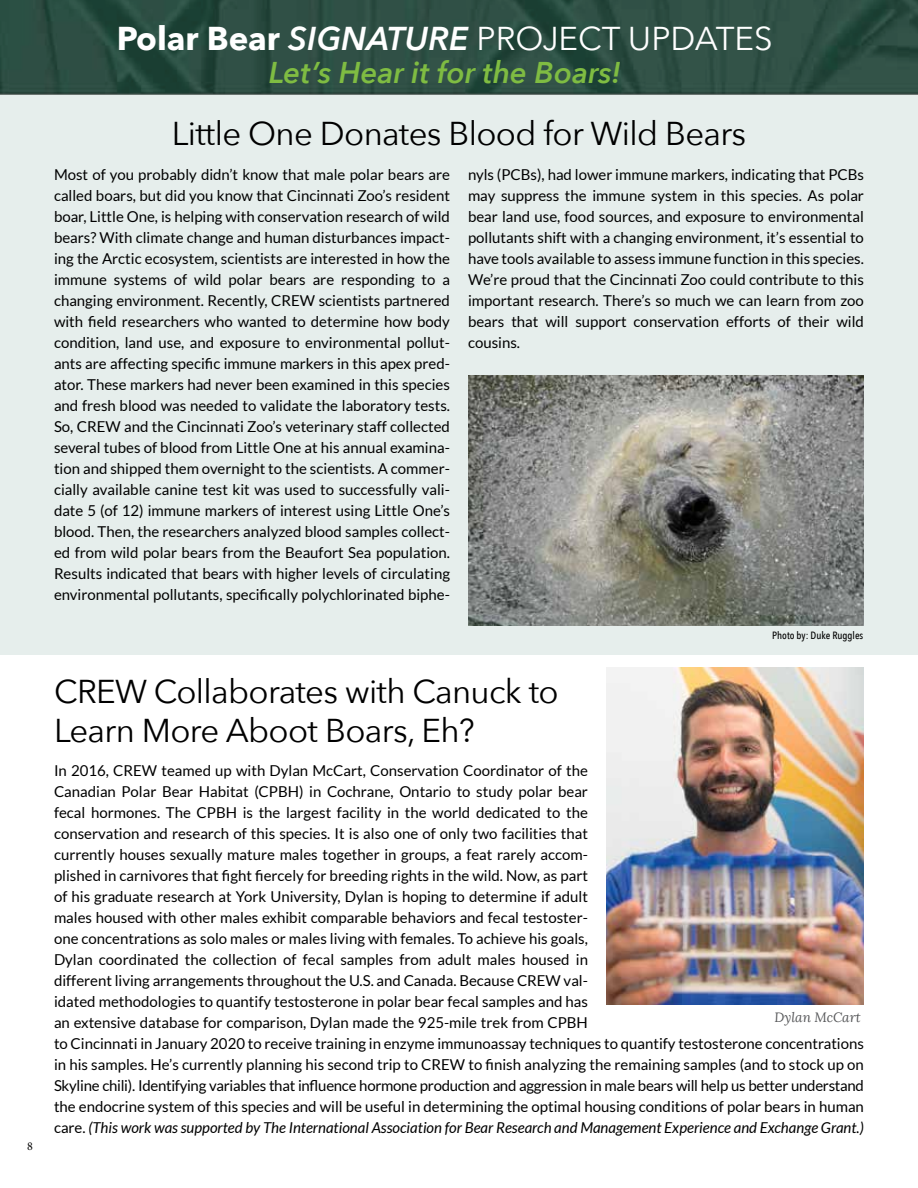
<style>
.page{position:relative;width:918px;height:1188px;background:#fff}
.page>*{position:absolute;margin:0;border:0;box-sizing:border-box;transform-origin:0 0}
.t1{font:33px/39.6px "Avenir Next";letter-spacing:-.02em;color:#000}
.t2{font:33px "Avenir Next";color:#fff}
.t3{font:italic 600 30px "Avenir Next";color:#7fbc42}
.t4{font:15px/21px "Lato";color:#000;text-align:justify}
.t5{font:italic 13.5px "Lora";color:#58595b}
.t6{font:12px "Minion Pro";color:#000}
.t7{font:500 10.5px "Avenir Next Condensed";color:#000}
.s1{font-weight:700}
.s2{font-weight:600;font-style:italic}
.s3{font-style:italic}
</style>
<div class="page">
<div style="left:0;top:94px;width:918px;height:561px;background:#e6eeec"></div>
<img style="left:0;top:0;width:918px;height:94px">
<img style="left:468px;top:375px;width:396px;height:250px">
<img style="left:606px;top:668px;width:258px;height:337px">
<p class="t6" style="left:27px;top:1138px;width:7px">8</p>
<h1 class="t2" style="left:117px;top:11px;width:658px"><span class="s1">Polar Bear</span> <span class="s2">SIGNATURE</span> PROJECT UPDATES</h1>
<h2 class="t3" style="left:269px;top:47px;width:353px">Let’s Hear it for the Boars!</h2>
<h1 class="t1" style="left:172px;top:113px;width:576px">Little One Donates Blood for Wild Bears</h1>
<p class="t4" style="left:54px;top:164px;width:398px">Most of you probably didn’t know that male polar bears are called boars, but did you know that Cincinnati Zoo’s resident boar, Little One, is helping with conservation research of wild bears? With climate change and human disturbances impact&shy;ing the Arctic ecosystem, scientists are interested in how the immune systems of wild polar bears are responding to a changing environment. Recently, CREW scientists partnered with field researchers who wanted to determine how body condition, land use, and exposure to environmental pollut&shy;ants are affecting specific immune markers in this apex pred&shy;ator. These markers had never been examined in this species and fresh blood was needed to validate the laboratory tests.<br>So, CREW and the Cincinnati Zoo’s veterinary staff collected several tubes of blood from Little One at his annual examina&shy;tion and shipped them overnight to the scientists. A commer&shy;cially available canine test kit was used to successfully vali&shy;date 5 (of 12) immune markers of interest using Little One’s blood. Then, the researchers analyzed blood samples collect&shy;ed from wild polar bears from the Beaufort Sea population.<br>Results indicated that bears with higher levels of circulating environmental pollutants, specifically polychlorinated biphe-</p>
<p class="t4" style="left:468px;top:164px;width:398px">nyls (PCBs), had lower immune markers, indicating that PCBs may suppress the immune system in this species. As polar bear land use, food sources, and exposure to environmental pollutants shift with a changing environment, it’s essential to have tools available to assess immune function in this species.<br>We’re proud that the Cincinnati Zoo could contribute to this important research. There’s so much we can learn from zoo bears that will support conservation efforts of their wild cousins.</p>
<p class="t7" style="left:772px;top:629px;width:93px">Photo by: Duke Ruggles</p>
<h1 class="t1" style="left:54px;top:670px;width:506px">CREW Collaborates with Canuck to<br>Learn More Aboot Boars, Eh?</h1>
<p class="t4" style="left:54px;top:760px;width:812px;text-align:left">In 2016, CREW teamed up with Dylan McCart, Conservation Coordinator of the<br>Canadian Polar Bear Habitat (CPBH) in Cochrane, Ontario to study polar bear<br>fecal hormones. The CPBH is the largest facility in the world dedicated to the<br>conservation and research of this species. It is also one of only two facilities that<br>currently houses sexually mature males together in groups, a feat rarely accom-<br>plished in carnivores that fight fiercely for breeding rights in the wild. Now, as part<br>of his graduate research at York University, Dylan is hoping to determine if adult<br>males housed with other males exhibit comparable behaviors and fecal testoster-<br>one concentrations as solo males or males living with females. To achieve his goals,<br>Dylan coordinated the collection of fecal samples from adult males housed in<br>different living arrangements throughout the U.S. and Canada. Because CREW val-<br>idated methodologies to quantify testosterone in polar bear fecal samples and has<br>an extensive database for comparison, Dylan made the 925-mile trek from CPBH<br>to Cincinnati in January 2020 to receive training in enzyme immunoassay techniques to quantify testosterone concentrations in his samples. He’s currently planning his second trip to CREW to finish analyzing the remaining samples (and to stock up on Skyline chili). Identifying variables that influence hormone production and aggression in male bears will help us better understand the endocrine system of this species and will be useful in determining the optimal housing conditions of polar bears in human care. <span class="s3">(This work was supported by The International Association for Bear Research and Management Experience and Exchange Grant.)</span></p>
<p class="t5" style="left:775px;top:1009px;width:88px">Dylan McCart</p>
</div>
